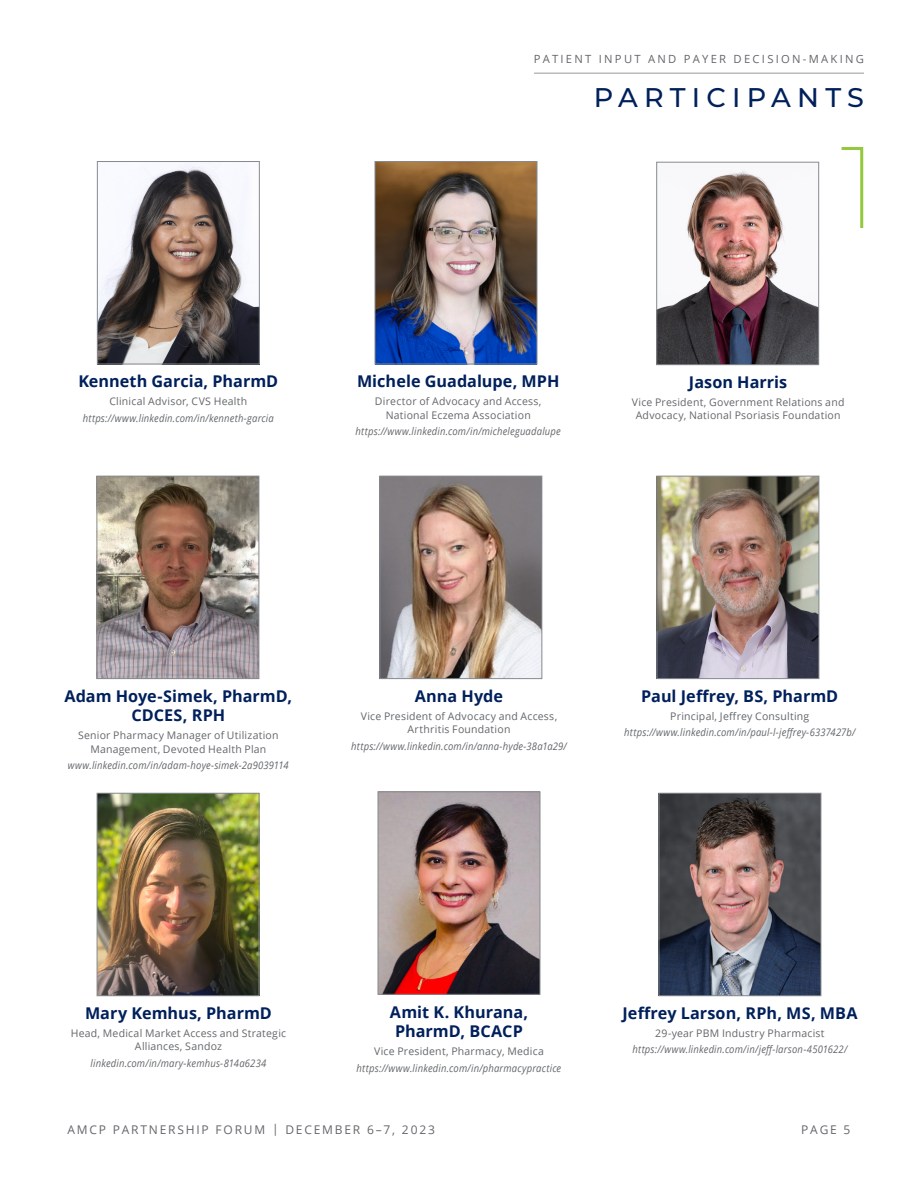
<style>
.page{position:relative;width:918px;height:1188px;background:#fff}
.page>*{position:absolute;margin:0;border:0;box-sizing:border-box;transform-origin:0 0}
.t1{font:500 27px "Montserrat";letter-spacing:.23em;color:#00205b}
.t2{font:700 16.2px/19.5px "Open Sans";color:#00205b;text-align:center}
.t3{font:12px "Open Sans";letter-spacing:.15em;color:#63666a}
.t4{font:11.25px "Open Sans";letter-spacing:.2em;color:#63666a}
.t5{font:10.5px/13.5px "Open Sans";letter-spacing:.02em;color:#63666a;text-align:center}
.t6{font:italic 10.5px "Open Sans";letter-spacing:.02em;color:#63666a;scale:.9 1}
</style>
<div class="page">
<hr style="left:534px;top:73px;width:330px;height:1px;background:#97999b">
<hr style="left:860px;top:147px;width:3px;height:81px;background:#95c93d">
<hr style="left:842px;top:147px;width:20px;height:3px;background:#95c93d">
<img style="left:377px;top:163px;width:158px;height:199px">
<div style="left:375px;top:161px;width:162px;height:203px;border:1px solid #878a8f"></div>
<img style="left:99px;top:164px;width:159px;height:198px">
<div style="left:97px;top:161px;width:163px;height:203px;border:1px solid #878a8f"></div>
<img style="left:659px;top:478px;width:158px;height:199px">
<div style="left:657px;top:476px;width:162px;height:203px;border:1px solid #878a8f"></div>
<img style="left:380px;top:794px;width:158px;height:199px">
<div style="left:378px;top:792px;width:162px;height:203px;border:1px solid #878a8f"></div>
<img style="left:99px;top:478px;width:158px;height:199px">
<div style="left:97px;top:476px;width:162px;height:203px;border:1px solid #878a8f"></div>
<img style="left:382px;top:478px;width:158px;height:199px">
<div style="left:380px;top:476px;width:162px;height:203px;border:1px solid #878a8f"></div>
<img style="left:661px;top:795px;width:158px;height:199px">
<div style="left:659px;top:793px;width:162px;height:203px;border:1px solid #878a8f"></div>
<img style="left:659px;top:170px;width:158px;height:193px">
<div style="left:657px;top:162px;width:162px;height:203px;border:1px solid #878a8f"></div>
<img style="left:99px;top:795px;width:158px;height:199px">
<div style="left:97px;top:793px;width:162px;height:203px;border:1px solid #878a8f"></div>
<p class="t4" style="left:534px;top:51px;width:332px">PATIENT INPUT AND PAYER DECISION-MAKING</p>
<h1 class="t1" style="left:594px;top:79px;width:272px">PARTICIPANTS</h1>
<h2 class="t2" style="left:78px;top:371px;width:201px">Kenneth Garcia, PharmD</h2>
<p class="t5" style="left:109px;top:394px;width:139px">Clinical Advisor, CVS Health</p>
<p class="t6" style="left:83px;top:411px;width:214px">https://www.linkedin.com/in/kenneth-garcia</p>
<h2 class="t2" style="left:357px;top:371px;width:204px">Michele Guadalupe, MPH</h2>
<p class="t5" style="left:375px;top:394px;width:168px">Director of Advocacy and Access,<br>National Eczema Association</p>
<p class="t6" style="left:356px;top:424px;width:230px">https://www.linkedin.com/in/micheleguadalupe</p>
<h2 class="t2" style="left:689px;top:372px;width:100px">Jason Harris</h2>
<p class="t5" style="left:632px;top:395px;width:214px">Vice President, Government Relations and<br>Advocacy, National Psoriasis Foundation</p>
<h2 class="t2" style="left:64px;top:686px;width:229px">Adam Hoye-Simek, PharmD,<br>CDCES, RPH</h2>
<p class="t5" style="left:78px;top:728px;width:202px">Senior Pharmacy Manager of Utilization<br>Management, Devoted Health Plan</p>
<p class="t6" style="left:68px;top:758px;width:247px">www.linkedin.com/in/adam-hoye-simek-2a9039114</p>
<h2 class="t2" style="left:415px;top:686px;width:90px">Anna Hyde</h2>
<p class="t5" style="left:361px;top:709px;width:198px">Vice President of Advocacy and Access,<br>Arthritis Foundation</p>
<p class="t6" style="left:351px;top:739px;width:241px">https://www.linkedin.com/in/anna-hyde-38a1a29/</p>
<h2 class="t2" style="left:641px;top:686px;width:198px">Paul Jeffrey, BS, PharmD</h2>
<p class="t5" style="left:670px;top:709px;width:140px">Principal, Jeffrey Consulting</p>
<p class="t6" style="left:624px;top:725px;width:258px">https://www.linkedin.com/in/paul-l-jeffrey-6337427b/</p>
<h2 class="t2" style="left:85px;top:1003px;width:188px">Mary Kemhus, PharmD</h2>
<p class="t5" style="left:71px;top:1026px;width:217px">Head, Medical Market Access and Strategic<br>Alliances, Sandoz</p>
<p class="t6" style="left:91px;top:1056px;width:197px">linkedin.com/in/mary-kemhus-814a6234</p>
<h2 class="t2" style="left:390px;top:1002px;width:140px">Amit K. Khurana,<br>PharmD, BCACP</h2>
<p class="t5" style="left:374px;top:1044px;width:171px">Vice President, Pharmacy, Medica</p>
<p class="t6" style="left:357px;top:1061px;width:229px">https://www.linkedin.com/in/pharmacypractice</p>
<h2 class="t2" style="left:622px;top:1003px;width:237px">Jeffrey Larson, RPh, MS, MBA</h2>
<p class="t5" style="left:655px;top:1026px;width:171px">29-year PBM Industry Pharmacist</p>
<p class="t6" style="left:632px;top:1042px;width:240px">https://www.linkedin.com/in/jeff-larson-4501622/</p>
<p class="t3" style="left:68px;top:1121px;width:369px">AMCP PARTNERSHIP FORUM | DECEMBER 6–7, 2023</p>
<p class="t3" style="left:801px;top:1121px;width:51px">PAGE 5</p>
</div>
